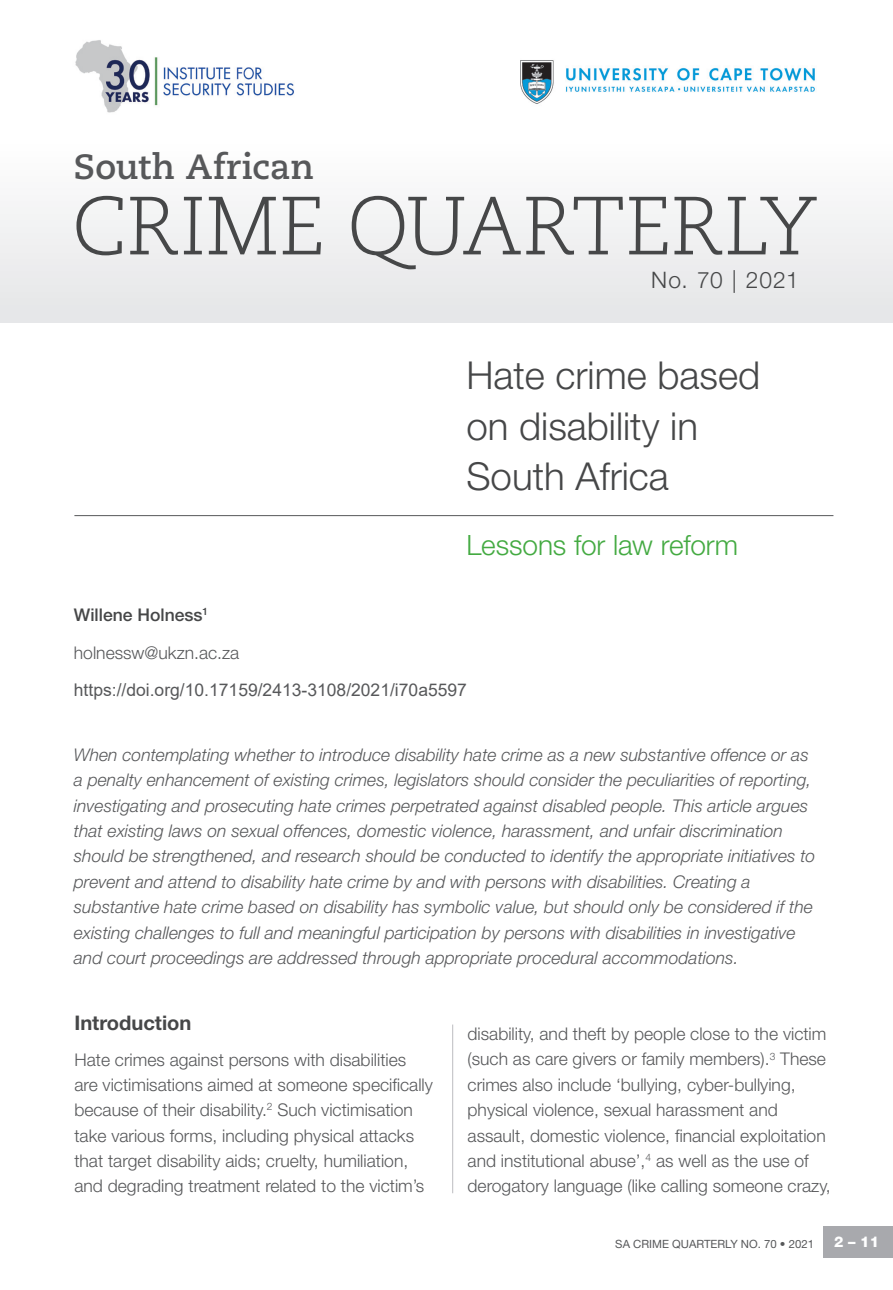
<style>
.page{position:relative;width:893px;height:1290px;background:#fff}
.page>*{position:absolute;margin:0;border:0;box-sizing:border-box;transform-origin:0 0}
.t1{font:300 82.25px "Caecilia LT Pro 45";letter-spacing:-.015em;color:#464748}
.CHAPTER_HEADLINE{font:300 38.5px/50.8px "Helvetica Neue LT Std";color:#464748}
.t2{font:700 35px "Caecilia LT Pro 75";color:#57585a}
.CHAPTER_SUB_HEADLINE{font:300 28px "Helvetica Neue LT Std";letter-spacing:-.005em;color:#44aa42}
.t3{font:300 22.75px "Helvetica Neue LT Std";letter-spacing:.04em;color:#464748}
.SUBHEAD_LEVEL_1{font:700 20.12px "Helvetica Neue LT Std";color:#464748}
.BODY{font:italic 300 17.5px/25.4px "Helvetica Neue LT Std";color:#57585a}
.BODY-2{font:300 17.5px/25.4px "Helvetica Neue LT Std";color:#57585a}
.BODY-3{font:17.5px/37.6px "Arial";color:#57585a}
.t4{font:800 14.88px "Helvetica Neue LT Std";color:#fff}
.t5{font:11.38px "Helvetica Neue LT Std";color:#57585a}
.s1{font-family:"Helvetica Neue LT Std";font-weight:500;color:#464748}
.s2{font-family:"Helvetica Neue LT Std";font-weight:300}
</style>
<div class="page">
<hr style="left:452px;top:72px;width:1px;height:1121px;background:#bcbdc0">
<div style="left:823px;top:1226px;width:70px;height:31px;background:#a8a9ad"></div>
<div style="left:432px;top:165px;width:31px;height:859px;background:#fff"></div>
<div style="left:434px;top:55px;width:30px;height:111px;background:#fff"></div>
<div style="left:0;top:123px;width:893px;height:199px;background:linear-gradient(to right,#f3f3f4,#f3f3f4)"></div>
<hr style="left:74px;top:515px;width:759px;height:1px;background:#57585a">
<img style="left:520px;top:60px;width:295px;height:44px">
<img style="left:75px;top:40px;width:219px;height:73px">
<p class="t2" style="left:74px;top:143px;width:241px">South African</p>
<p class="t1" style="left:72px;top:173px;width:747px">CRIME QUARTERLY</p>
<p class="t3" style="left:651px;top:266px;width:149px">No. 70 | 2021</p>
<p class="CHAPTER_HEADLINE" style="left:466px;top:349px;width:295px">Hate crime based on disability in<br>South Africa</p>
<p class="CHAPTER_SUB_HEADLINE" style="left:466px;top:528px;width:273px">Lessons for law reform</p>
<p class="BODY-3" style="left:74px;top:596px;width:395px"><span class="s1">Willene Holness</span><sup>1<br></sup><span class="s2">holnessw@ukzn.ac.za </span>https://doi.org/10.17159/2413-3108/2021/i70a5597</p>
<p class="BODY" style="left:74px;top:742px;width:743px">When contemplating whether to introduce disability hate crime as a new substantive offence or as a penalty enhancement of existing crimes, legislators should consider the peculiarities of reporting, investigating and prosecuting hate crimes perpetrated against disabled people. This article argues that existing laws on sexual offences, domestic violence, harassment, and unfair discrimination should be strengthened, and research should be conducted to identify the appropriate initiatives to prevent and attend to disability hate crime by and with persons with disabilities. Creating a substantive hate crime based on disability has symbolic value, but should only be considered if the existing challenges to full and meaningful participation by persons with disabilities in investigative and court proceedings are addressed through appropriate procedural accommodations.</p>
<p class="SUBHEAD_LEVEL_1" style="left:74px;top:1010px;width:119px">Introduction</p>
<p class="BODY-2" style="left:74px;top:1046px;width:360px">Hate crimes against persons with disabilities are victimisations aimed at someone specifically because of their disability.<sup>2</sup> Such victimisation take various forms, including physical attacks that target disability aids; cruelty, humiliation, and degrading treatment related to the victim’s</p>
<p class="BODY-2" style="left:468px;top:1021px;width:365px">disability, and theft by people close to the victim (such as care givers or family members).<sup>3</sup> These crimes also include ‘bullying, cyber-bullying, physical violence, sexual harassment and assault, domestic violence, financial exploitation and institutional abuse’,<sup>4</sup> as well as the use of derogatory language (like calling someone crazy,</p>
<p class="t5" style="left:615px;top:1237px;width:200px">SA CRIME QUARTERLY NO. 70 • 2021</p>
<p class="t4" style="left:834px;top:1233px;width:46px">2 – 11</p>
</div>
